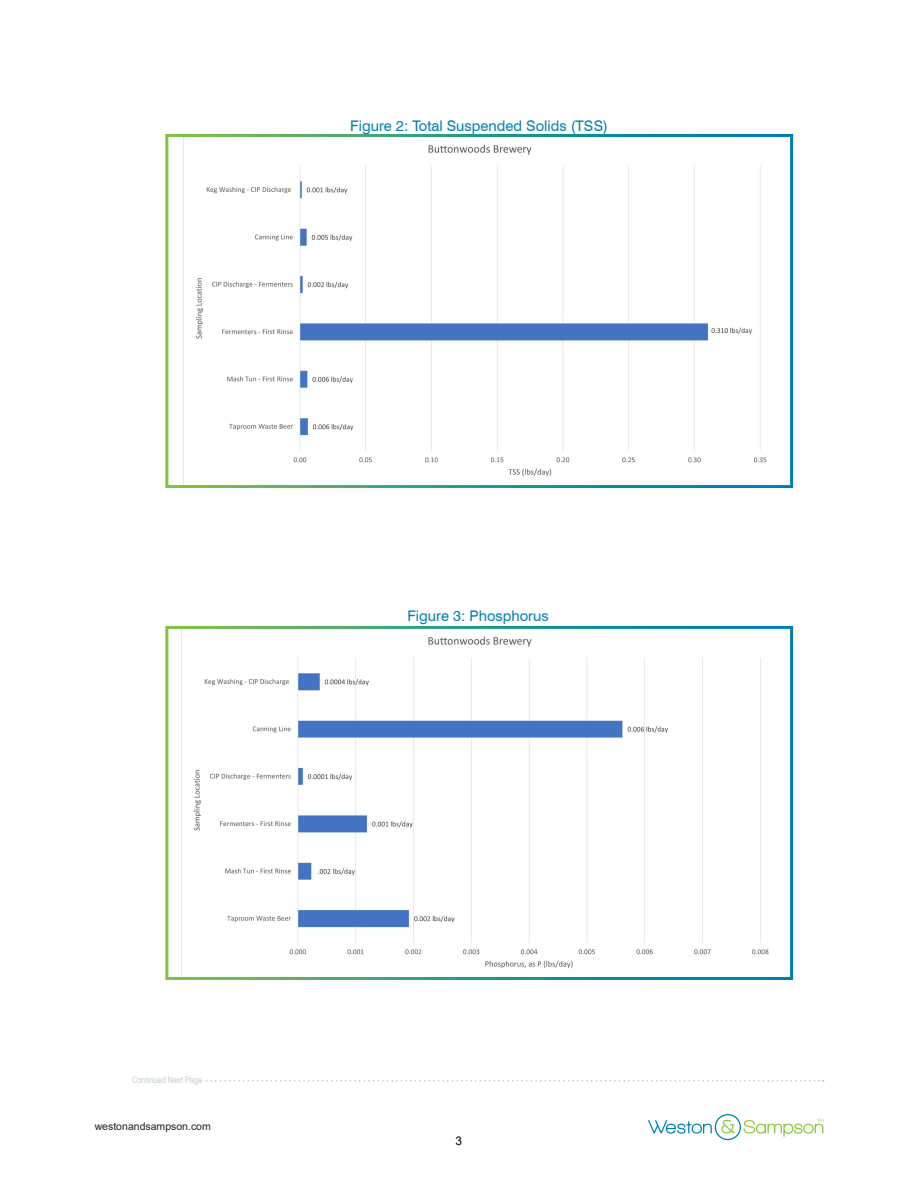
<style>
.page{position:relative;width:918px;height:1188px;background:#fff}
.page>*{position:absolute;margin:0;border:0;box-sizing:border-box;transform-origin:0 0}
.Main_Text{font:14.7px "Swiss 721 BT";color:#007fb2}
.t1{font:12px "Arial";color:#000}
.t2{font:10.5px "Arial";color:#231f20}
.Filename_pathway{font:9px "Arial Narrow";color:#c2cdc5}
</style>
<div class="page">
<svg style="left:648px;top:1114px;width:175px;height:26px"></svg>
<svg style="left:206px;top:1080px;width:618px;height:2px"></svg>
<img style="left:183px;top:138px;width:584px;height:346px">
<div style="left:165px;top:134px;width:628px;height:354px;border:3px solid #fff"></div>
<img style="left:181px;top:630px;width:588px;height:346px">
<div style="left:165px;top:626px;width:628px;height:354px;border:3px solid #fff"></div>
<p class="Main_Text" style="left:350px;top:117px;width:259px">Figure 2: Total Suspended Solids (TSS)</p>
<p class="Filename_pathway" style="left:132px;top:1074px;width:72px">Continued Next Page</p>
<p class="t2" style="left:95px;top:1120px;width:118px">westonandsampson.com</p>
<p class="Main_Text" style="left:407px;top:607px;width:143px">Figure 3: Phosphorus</p>
<p class="t1" style="left:456px;top:1132px;width:8px">3</p>
</div>
